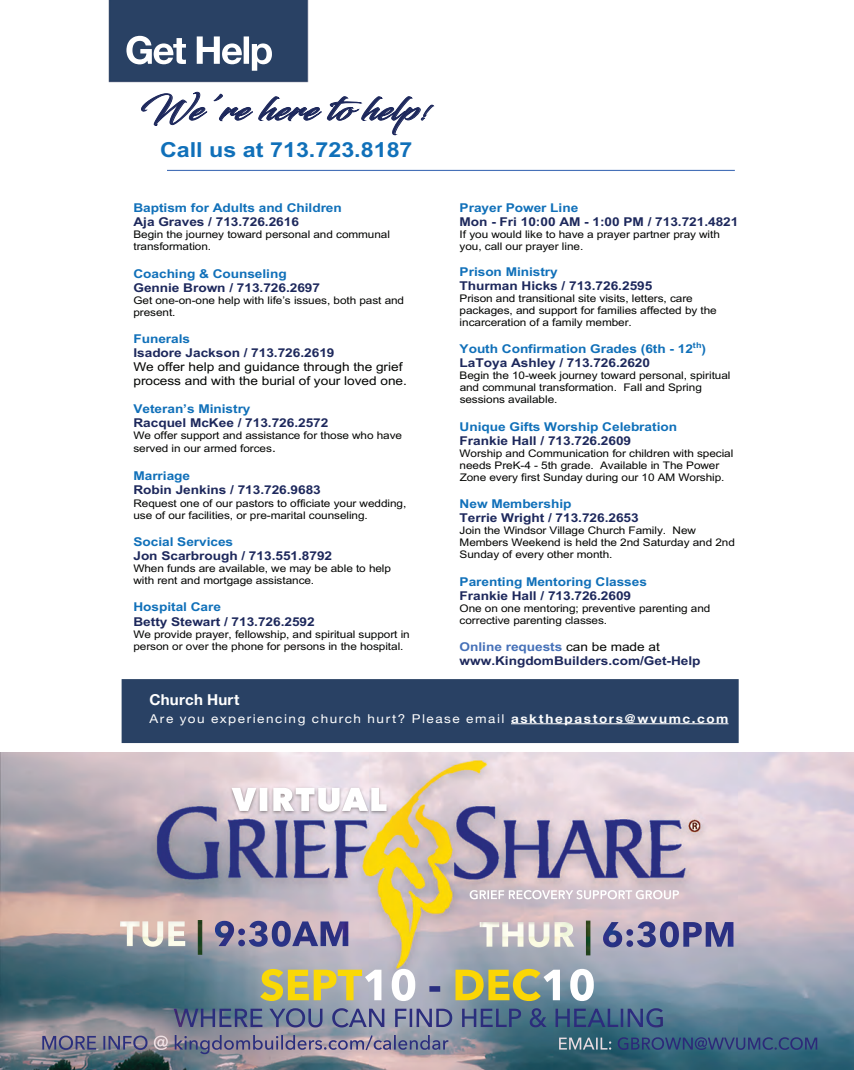
<style>
.page{position:relative;width:854px;height:1070px;background:#fff}
.page>*{position:absolute;margin:0;border:0;box-sizing:border-box;transform-origin:0 0}
.t1{font:31.65px "Blacksword";letter-spacing:.02em;color:#1d285c;scale:1.15 1}
.t2{font:700 20.7px "Arial";color:#1070b9;scale:1.12 1}
.t3{font:700 15px "Helvetica Neue";letter-spacing:.015em;color:#fff}
.t4{font:700 12.15px/13.8px "Arial";letter-spacing:-.005em;color:#1d285c;scale:1.12 1}
.t5{font:700 12.15px/13.8px "Arial";letter-spacing:-.005em;color:#1070b9;scale:1.12 1}
.t6{font:12.15px/13.8px "Arial";letter-spacing:-.005em;color:#040503;scale:1.12 1}
.t7{font:12.15px "Helvetica Neue";letter-spacing:.115em;color:#fff;scale:1.11 1}
.t8{font:10.5px/11.9px "Arial";letter-spacing:-.005em;color:#040503;scale:1.12 1}
.s1{font-size:20.25px}
.s2{font-size:12.15px}
.s3{color:#1d285c}
.s4{color:#4671b8}
.s5{font-weight:400;color:#040503}
.s6{font-weight:700}
</style>
<div class="page">
<img style="left:108px;top:0;width:572px;height:744px">
<img style="left:0;top:752px;width:853px;height:317px">
<hr style="left:167px;top:170px;width:567px;height:1px;background:#4671b8">
<div style="left:122px;top:679px;width:616px;height:63px;background:#294164"></div>
<hr style="left:511px;top:723px;width:217px;height:1px;background:#fff">
<h1 class="t1" style="left:140px;top:90px;width:252px">We’re here to help<span class="s1">!</span></h1>
<h2 class="t2" style="left:160px;top:135px;width:227px">Call us at 713.723.8187</h2>
<p class="t5" style="left:133px;top:201px;width:187px">Baptism for Adults and Children</p>
<p class="t4" style="left:133px;top:215px;width:149px">Aja Graves / 713.726.2616</p>
<p class="t8" style="left:133px;top:228px;width:230px">Begin the journey toward personal and communal transformation.</p>
<p class="t5" style="left:133px;top:266px;width:138px">Coaching &amp; Counseling</p>
<p class="t4" style="left:133px;top:280px;width:168px">Gennie Brown / 713.726.2697</p>
<p class="t8" style="left:133px;top:294px;width:243px">Get one-on-one help with life’s issues, both past and present.</p>
<p class="t5" style="left:133px;top:332px;width:52px">Funerals</p>
<p class="t4" style="left:133px;top:346px;width:181px">Isadore Jackson / 713.726.2619</p>
<p class="t6" style="left:133px;top:360px;width:245px">We offer help and guidance through the grief process and with the burial of your loved one.</p>
<p class="t5" style="left:133px;top:402px;width:106px">Veteran’s Ministry</p>
<p class="t4" style="left:133px;top:415px;width:175px">Racquel McKee / 713.726.2572</p>
<p class="t8" style="left:133px;top:428px;width:241px;line-height:13.5px">We offer support and assistance for those who have served in our armed forces<span class="s2">.</span></p>
<p class="t5" style="left:133px;top:469px;width:52px">Marriage</p>
<p class="t4" style="left:133px;top:483px;width:169px">Robin Jenkins / 713.726.9683</p>
<p class="t8" style="left:133px;top:497px;width:245px">Request one of our pastors to officiate your wedding, use of our facilities, or pre-marital counseling.</p>
<p class="t5" style="left:133px;top:534px;width:91px">Social Services</p>
<p class="t4" style="left:133px;top:548px;width:179px">Jon Scarbrough / 713.551.8792</p>
<p class="t8" style="left:133px;top:562px;width:231px">When funds are available, we may be able to help with rent and mortgage assistance.</p>
<p class="t5" style="left:133px;top:600px;width:80px">Hospital Care</p>
<p class="t4" style="left:133px;top:614px;width:163px">Betty Stewart / 713.726.2592</p>
<p class="t8" style="left:133px;top:628px;width:248px">We provide prayer, fellowship, and spiritual support in person or over the phone for persons in the hospital.</p>
<p class="t5" style="left:459px;top:201px;width:107px">Prayer Power Line</p>
<p class="t4" style="left:459px;top:215px;width:250px">Mon - Fri 10:00 AM - 1:00 PM / 713.721.4821</p>
<p class="t8" style="left:459px;top:228px;width:234px">If you would like to have a prayer partner pray with you, call our prayer line.</p>
<p class="t5" style="left:459px;top:265px;width:89px">Prison Ministry</p>
<p class="t4" style="left:459px;top:278px;width:173px">Thurman Hicks / 713.726.2595</p>
<p class="t8" style="left:459px;top:292px;width:231px">Prison and transitional site visits, letters, care packages, and support for families affected by the incarceration of a family member.</p>
<p class="t5" style="left:459px;top:342px;width:221px">Youth Confirmation Grades (6th - 12<sup>th</sup>)<br><span class="s3">LaToya Ashley / 713.726.2620</span></p>
<p class="t8" style="left:459px;top:369px;width:243px">Begin the 10-week journey toward personal, spiritual and communal transformation. Fall and Spring sessions available.</p>
<p class="t5" style="left:459px;top:419px;width:195px">Unique Gifts Worship Celebration</p>
<p class="t4" style="left:459px;top:433px;width:155px">Frankie Hall / 713.726.2609</p>
<p class="t8" style="left:459px;top:447px;width:246px">Worship and Communication for children with special needs PreK-4 - 5th grade. Available in The Power<br>Zone every first Sunday during our 10 AM Worship.</p>
<p class="t5" style="left:459px;top:497px;width:101px">New Membership</p>
<p class="t4" style="left:459px;top:511px;width:161px">Terrie Wright / 713.726.2653</p>
<p class="t8" style="left:459px;top:524px;width:247px">Join the Windsor Village Church Family. New<br>Members Weekend is held the 2nd Saturday and 2nd<br>Sunday of every other month.</p>
<p class="t5" style="left:459px;top:574px;width:169px">Parenting Mentoring Classes</p>
<p class="t4" style="left:459px;top:588px;width:155px">Frankie Hall / 713.726.2609</p>
<p class="t8" style="left:459px;top:602px;width:225px">One on one mentoring; preventive parenting and corrective parenting classes.</p>
<p class="t4" style="left:459px;top:640px;width:216px"><span class="s4">Online requests</span> <span class="s5">can be made at </span>www.KingdomBuilders.com/Get-Help</p>
<h3 class="t3" style="left:149px;top:687px;width:91px">Church Hurt</h3>
<p class="t7" style="left:149px;top:709px;width:523px">Are you experiencing church hurt? Please email <span class="s6">askthepastors@wvumc.com</span></p>
</div>
